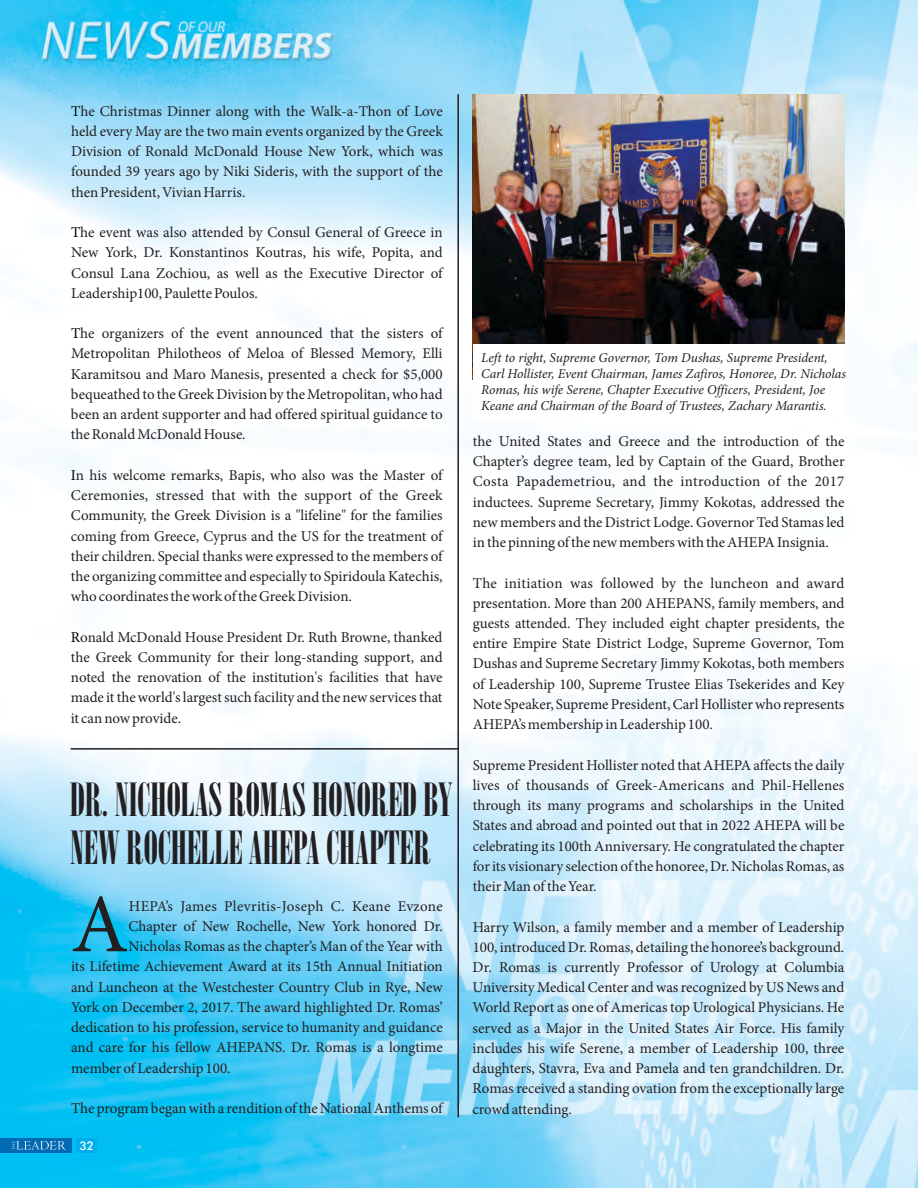
<style>
.page{position:relative;width:918px;height:1188px;background:#fff}
.page>*{position:absolute;margin:0;border:0;box-sizing:border-box;transform-origin:0 0}
.t1{font:83.1px "Minion Pro";color:#231f20}
.t2{font:45.6px/47.2px "Bodoni MT Poster Compressed";color:#231f20}
.t3{font:15px/20.2px "Minion Pro";color:#231f20;text-align:justify}
.t4{font:italic 13.5px/16px "Minion Pro";letter-spacing:-.005em;color:#231f20}
.t5{font:500 12px "Futura BT";color:#fff}
.s1{color:#020203}
</style>
<div class="page">
<img style="left:0;top:0;width:918px;height:1188px">
<div style="left:0;top:1138px;width:72px;height:15px;background:#006bb3"></div>
<div style="left:76px;top:1138px;width:21px;height:15px;background:#00aeef"></div>
<svg style="left:12px;top:1141px;width:54px;height:9px"></svg>
<hr style="left:457px;top:95px;width:2px;height:1022px;background:#231f20">
<hr style="left:71px;top:748px;width:387px;height:2px;background:#231f20">
<img style="left:473px;top:95px;width:372px;height:249px">
<div style="left:473px;top:344px;width:372px;height:76px;background:#fff"></div>
<p class="t3" style="left:71px;top:102px;width:373px"><span class="s1">T</span>he Christmas Dinner along with the Walk-a-Thon of Love held every May are the two main events organized by the Greek Division of Ronald McDonald House New York, which was founded 39 years ago by Niki Sideris, with the support of the then President, Vivian Harris.</p>
<p class="t3" style="left:71px;top:224px;width:373px"><span class="s1">T</span>he event was also attended by Consul General of Greece in New York, Dr. Konstantinos Koutras, his wife, Popita, and Consul Lana Zochiou, as well as the Executive Director of Leadership100, Paulette Poulos.</p>
<p class="t3" style="left:71px;top:325px;width:373px"><span class="s1">T</span>he organizers of the event announced that the sisters of Metropolitan Philotheos of Meloa of Blessed Memory, Elli Karamitsou and Maro Manesis, presented a check for $5,000 bequeathed to the Greek Division by the Metropolitan, who had been an ardent supporter and had offered spiritual guidance to the Ronald McDonald House.</p>
<p class="t3" style="left:71px;top:466px;width:373px"><span class="s1">I</span>n his welcome remarks, Bapis, who also was the Master of Ceremonies, stressed that with the support of the Greek Community, the Greek Division is a "lifeline" for the families coming from Greece, Cyprus and the US for the treatment of their children. Special thanks were expressed to the members of the organizing committee and especially to Spiridoula Katechis, who coordinates the work of the Greek Division.</p>
<p class="t3" style="left:71px;top:628px;width:373px"><span class="s1">R</span>onald McDonald House President Dr. Ruth Browne, thanked the Greek Community for their long-standing support, and noted the renovation of the institution's facilities that have made it the world's largest such facility and the new services that it can now provide.</p>
<h2 class="t2" style="left:70px;top:780px;width:384px">DR. NICHOLAS ROMAS HONORED BY<br>NEW ROCHELLE AHEPA CHAPTER</h2>
<h1 class="t1" style="left:71px;top:891px;width:59px">A</h1>
<p class="t3" style="left:129px;top:897px;width:315px">HEPA’s James Plevritis-Joseph C. Keane Evzone</p>
<p class="t3" style="left:129px;top:917px;width:316px">Chapter of New Rochelle, New York honored Dr.</p>
<p class="t3" style="left:129px;top:938px;width:316px">Nicholas Romas as the chapter’s Man of the Year with</p>
<p class="t3" style="left:71px;top:958px;width:373px">its Lifetime Achievement Award at its 15th Annual Initiation</p>
<p class="t3" style="left:71px;top:978px;width:373px">and Luncheon at the Westchester Country Club in Rye, New</p>
<p class="t3" style="left:71px;top:998px;width:373px">York on December 2, 2017. The award highlighted Dr. Romas’</p>
<p class="t3" style="left:71px;top:1019px;width:373px">dedication to his profession, service to humanity and guidance</p>
<p class="t3" style="left:71px;top:1039px;width:373px">and care for his fellow AHEPANS. Dr. Romas is a longtime</p>
<p class="t3" style="left:71px;top:1059px;width:161px">member of Leadership 100.</p>
<p class="t3" style="left:71px;top:1100px;width:373px">The program began with a rendition of the National Anthems of</p>
<p class="t5" style="left:80px;top:1140px;width:16px">32</p>
<p class="t4" style="left:481px;top:351px;width:366px">Left to right, Supreme Governor, Tom Dushas, Supreme President, Carl Hollister, Event Chairman, James Zafiros, Honoree, Dr. Nicholas Romas, his wife Serene, Chapter Executive Officers, President, Joe Keane and Chairman of the Board of Trustees, Zachary Marantis.</p>
<p class="t3" style="left:473px;top:432px;width:373px">the United States and Greece and the introduction of the Chapter’s degree team, led by Captain of the Guard, Brother Costa Papademetriou, and the introduction of the 2017 inductees. Supreme Secretary, Jimmy Kokotas, addressed the new members and the District Lodge. Governor Ted Stamas led in the pinning of the new members with the AHEPA Insignia.</p>
<p class="t3" style="left:473px;top:574px;width:373px">The initiation was followed by the luncheon and award presentation. More than 200 AHEPANS, family members, and guests attended. They included eight chapter presidents, the entire Empire State District Lodge, Supreme Governor, Tom Dushas and Supreme Secretary Jimmy Kokotas, both members of Leadership 100, Supreme Trustee Elias Tsekerides and Key Note Speaker, Supreme President, Carl Hollister who represents AHEPA’s membership in Leadership 100.</p>
<p class="t3" style="left:473px;top:756px;width:373px">Supreme President Hollister noted that AHEPA affects the daily lives of thousands of Greek-Americans and Phil-Hellenes through its many programs and scholarships in the United States and abroad and pointed out that in 2022 AHEPA will be celebrating its 100th Anniversary. He congratulated the chapter for its visionary selection of the honoree, Dr. Nicholas Romas, as their Man of the Year.</p>
<p class="t3" style="left:473px;top:918px;width:373px">Harry Wilson, a family member and a member of Leadership 100, introduced Dr. Romas, detailing the honoree’s background.<br>Dr. Romas is currently Professor of Urology at Columbia University Medical Center and was recognized by US News and World Report as one of Americas top Urological Physicians. He served as a Major in the United States Air Force. His family includes his wife Serene, a member of Leadership 100, three daughters, Stavra, Eva and Pamela and ten grandchildren. Dr.<br>Romas received a standing ovation from the exceptionally large crowd attending.</p>
</div>
